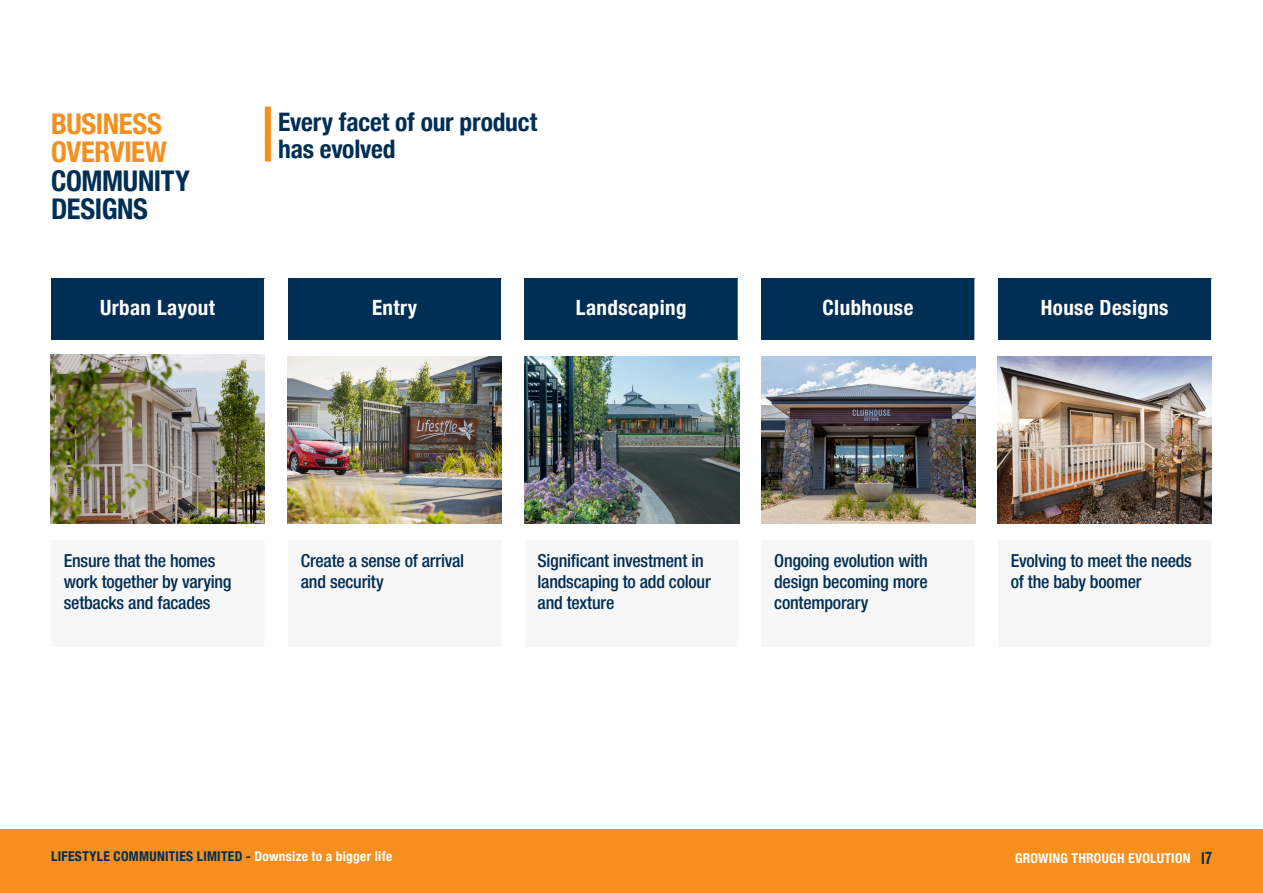
<style>
.page{position:relative;width:1263px;height:893px;background:#fff}
.page>*{position:absolute;margin:0;border:0;box-sizing:border-box;transform-origin:0 0}
._1__Header{font:700 condensed 28.5px/28.5px "Helvetica Neue";letter-spacing:-.01em;color:#f68f1e}
._3__Pullquote{font:700 condensed 25.5px/27px "Helvetica Neue";letter-spacing:-.01em;color:#002e54}
.t1{font:700 condensed 21px "Helvetica Neue";letter-spacing:.02em;color:#fff}
.t2{font:500 condensed 18px/21px "Helvetica Neue";letter-spacing:-.015em;color:#002e54}
.t3{font:700 condensed 13.5px "Helvetica Neue";letter-spacing:.02em;color:#002e54}
.t4{font:700 condensed 13.5px "Helvetica Neue";letter-spacing:.02em;color:#fff}
.s1{color:#002e54}
.s2{color:#fff}
.s3{font-family:"Knockout HTF49 Liteweight";font-weight:400;font-stretch:normal;font-size:18px;color:#002e54}
</style>
<div class="page">
<div style="left:0;top:829px;width:1263px;height:64px;background:#f68f1e"></div>
<div style="left:265px;top:107px;width:6px;height:55px;background:#f68f1e"></div>
<div style="left:524px;top:279px;width:214px;height:61px;background:#002e54"></div>
<div style="left:288px;top:279px;width:213px;height:61px;background:#002e54"></div>
<div style="left:51px;top:279px;width:213px;height:61px;background:#002e54"></div>
<div style="left:761px;top:279px;width:214px;height:61px;background:#002e54"></div>
<hr style="left:974px;top:279px;width:1px;height:61px;background:#fff">
<div style="left:998px;top:279px;width:213px;height:61px;background:#002e54"></div>
<div style="left:525px;top:541px;width:213px;height:106px;background:#f7f7f8"></div>
<div style="left:288px;top:541px;width:214px;height:106px;background:#f7f7f8"></div>
<hr style="left:501px;top:541px;width:1px;height:106px;background:#fff">
<div style="left:51px;top:541px;width:214px;height:106px;background:#f7f7f8"></div>
<hr style="left:264px;top:541px;width:1px;height:106px;background:#fff">
<div style="left:761px;top:541px;width:214px;height:106px;background:#f7f7f8"></div>
<div style="left:998px;top:541px;width:214px;height:106px;background:#f7f7f8"></div>
<hr style="left:1211px;top:541px;width:1px;height:106px;background:#fff">
<img style="left:51px;top:355px;width:214px;height:169px">
<img style="left:525px;top:357px;width:214px;height:167px">
<img style="left:998px;top:357px;width:214px;height:167px">
<img style="left:761px;top:357px;width:214px;height:167px">
<img style="left:288px;top:357px;width:214px;height:167px">
<p class="_1__Header" style="left:51px;top:107px;width:140px">BUSINESS<br>OVERVIEW<br><span class="s1">COMMUNITY<br>DESIGNS</span></p>
<p class="_3__Pullquote" style="left:278px;top:106px;width:260px">Every facet of our product has evolved</p>
<p class="t1" style="left:100px;top:290px;width:116px">Urban Layout</p>
<p class="t1" style="left:372px;top:290px;width:47px">Entry</p>
<p class="t1" style="left:576px;top:290px;width:112px">Landscaping</p>
<p class="t1" style="left:822px;top:290px;width:92px">Clubhouse</p>
<p class="t1" style="left:1041px;top:290px;width:129px">House Designs</p>
<p class="t2" style="left:64px;top:550px;width:169px">Ensure that the homes work together by varying setbacks and facades</p>
<p class="t2" style="left:774px;top:550px;width:155px;text-align:justify">Ongoing evolution with design becoming more contemporary</p>
<p class="t2" style="left:1011px;top:550px;width:183px">Evolving to meet the needs of the baby boomer</p>
<p class="t2" style="left:301px;top:550px;width:165px">Create a sense of arrival and security</p>
<p class="t2" style="left:537px;top:550px;width:175px">Significant investment in landscaping to add colour and texture</p>
<p class="t3" style="left:51px;top:845px;width:343px">LIFESTYLE COMMUNITIES LIMITED - <span class="s2">Downsize to a bigger life</span></p>
<p class="t4" style="left:1015px;top:847px;width:198px">GROWING THROUGH EVOLUTION <span class="s3">17</span></p>
</div>
